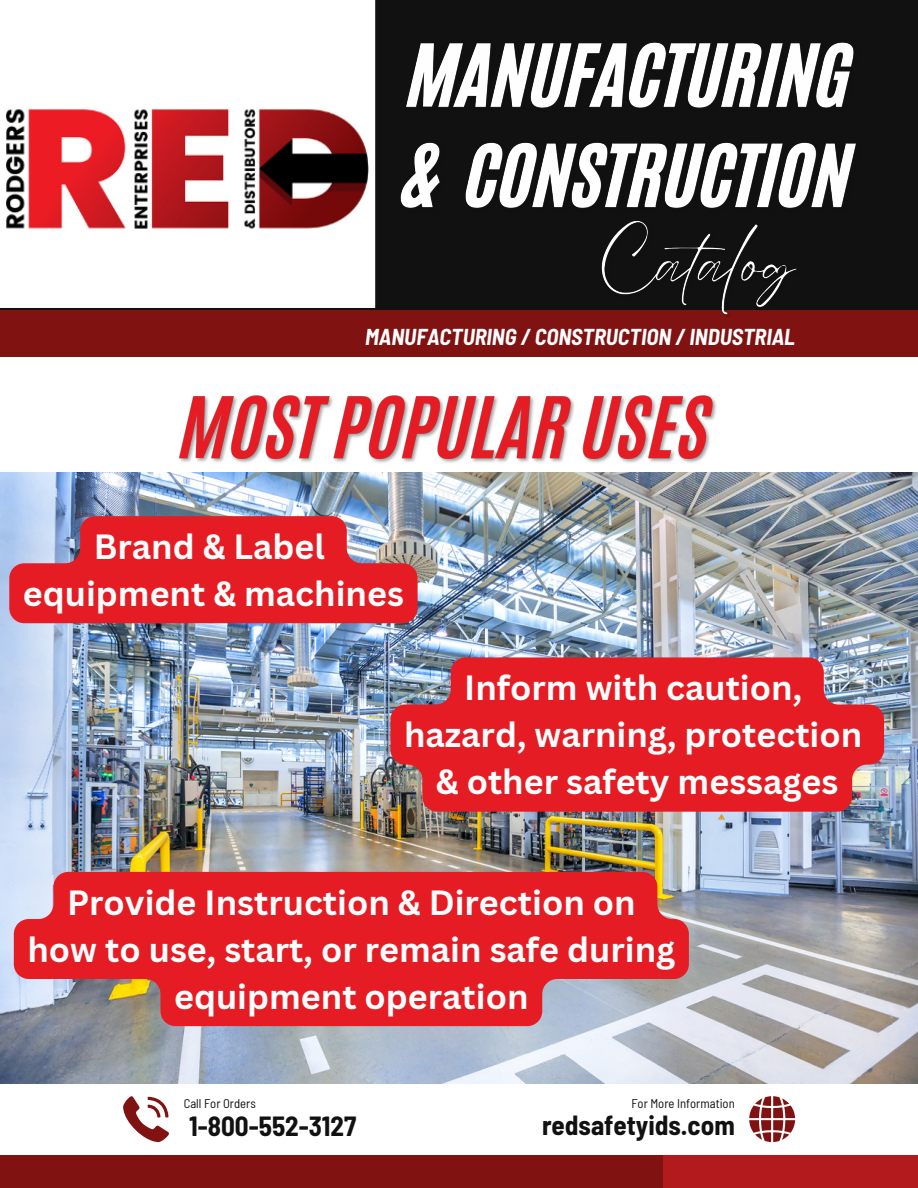
<style>
.page{position:relative;width:918px;height:1188px;background:#fff}
.page>*{position:absolute;margin:0;border:0;box-sizing:border-box;transform-origin:0 0}
.t1{font:700 34.05px/47.1px "Canva Sans";color:#fefefe;text-align:center}
.t2{font:700 semi-condensed 27.15px "Barlow";color:#111}
.t3{font:italic 700 semi-condensed 22.5px "Barlow";color:#fefefe}
.t4{font:semi-condensed 12.75px "Barlow";color:#111}
</style>
<div class="page">
<div style="left:0;top:35px;width:918px;height:322px;background:#801212"></div>
<div style="left:0;top:1155px;width:680px;height:33px;background:#801212"></div>
<div style="left:663px;top:1155px;width:255px;height:33px;background:#b31a1e"></div>
<div style="left:0;top:0;width:918px;height:309px;background:#111"></div>
<svg style="left:123px;top:1096px;width:46px;height:46px"></svg>
<svg style="left:749px;top:1096px;width:46px;height:46px"></svg>
<img style="left:0;top:0;width:376px;height:308px">
<img style="left:0;top:473px;width:918px;height:610px">
<img style="left:400px;top:42px;width:456px;height:166px">
<img style="left:597px;top:221px;width:208px;height:96px">
<img style="left:173px;top:395px;width:551px;height:86px">
<svg style="left:9px;top:516px;width:409px;height:107px;fill:#e61c24"></svg>
<svg style="left:390px;top:657px;width:494px;height:155px;fill:#e61c24"></svg>
<svg style="left:14px;top:872px;width:675px;height:154px;fill:#e61c24"></svg>
<p class="t3" style="left:365px;top:323px;width:431px">MANUFACTURING / CONSTRUCTION / INDUSTRIAL</p>
<p class="t1" style="left:23px;top:522px;width:383px">Brand &amp; Label equipment &amp; machines</p>
<h4 class="t1" style="left:404px;top:663px;width:460px">Inform with caution, hazard, warning, protection &amp; other safety messages</h4>
<p class="t1" style="left:27px;top:878px;width:649px">Provide Instruction &amp; Direction on<br>how to use, start, or remain safe during equipment operation</p>
<h3 class="t4" style="left:184px;top:1095px;width:74px">Call For Orders</h3>
<h3 class="t4" style="left:631px;top:1095px;width:105px">For More Information</h3>
<h3 class="t2" style="left:189px;top:1109px;width:169px">1-800-552-3127</h3>
<p class="t2" style="left:542px;top:1107px;width:194px">redsafetyids.com</p>
</div>
